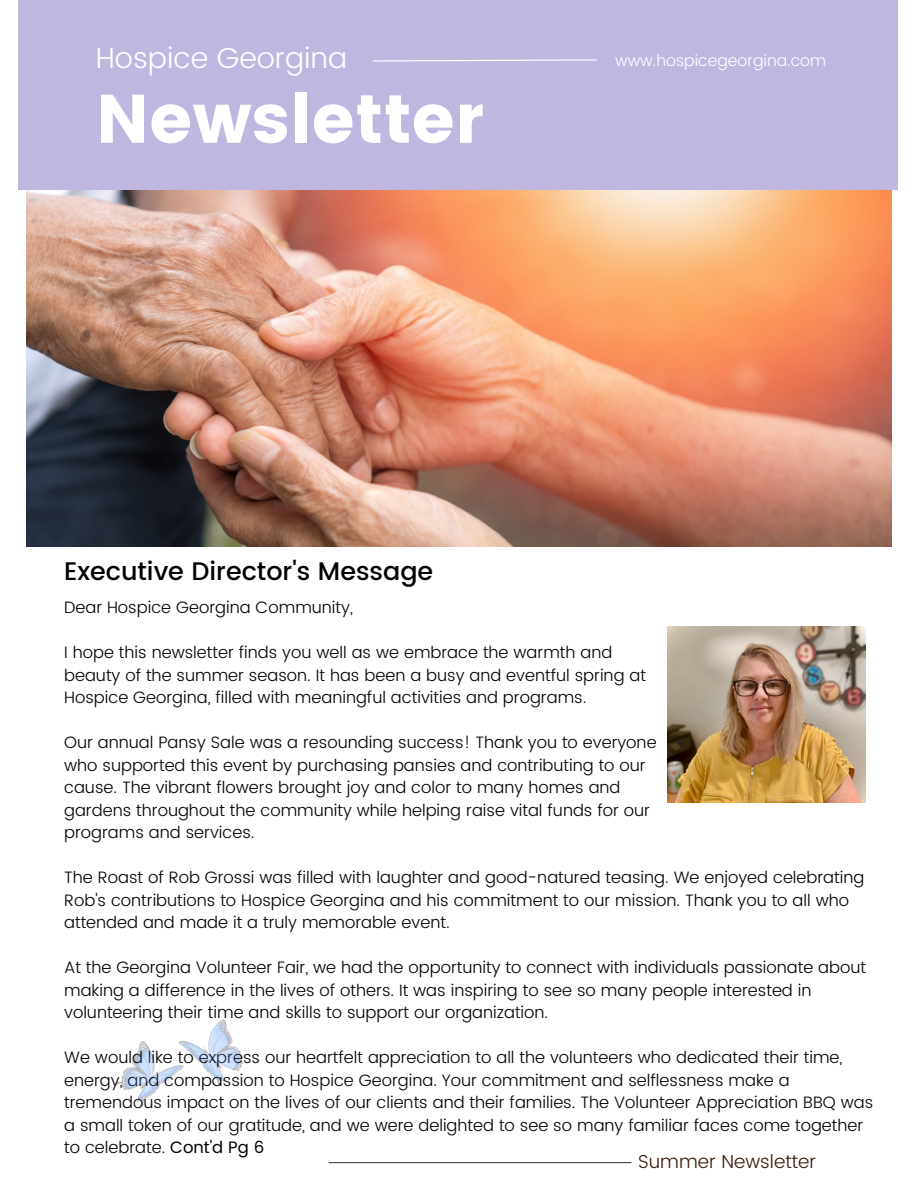
<style>
.page{position:relative;width:918px;height:1188px;background:#fff}
.page>*{position:absolute;margin:0;border:0;box-sizing:border-box;transform-origin:0 0}
.t1{font:68.4px "Poppins";color:#fff}
.t2{font:300 28.8px "Poppins";color:#fff}
.t3{font:500 25.35px "Poppins";color:#000}
.t4{font:300 18.75px "Poppins";color:#3c1a0c}
.t5{font:300 16.5px/22.5px "Poppins";color:#000}
.t6{font:300 15.9px "Poppins";color:#fff}
.s1{font-weight:400}
</style>
<div class="page">
<img style="left:26px;top:190px;width:865px;height:356px">
<div style="left:18px;top:0;width:880px;height:190px;background:#c0b7e1"></div>
<svg style="left:373px;top:59px;width:224px;height:3px"></svg>
<hr style="left:329px;top:1162px;width:302px;height:1px;background:#3e4e40">
<img style="left:116px;top:1019px;width:126px;height:87px">
<img style="left:668px;top:627px;width:198px;height:175px">
<p class="t2" style="left:96px;top:42px;width:253px">Hospice Georgina</p>
<p class="t1" style="left:96px;top:79px;width:389px">Newsletter</p>
<p class="t6" style="left:615px;top:51px;width:213px">www.hospicegeorgina.com</p>
<p class="t3" style="left:64px;top:556px;width:371px">Executive Director's Message</p>
<p class="t5" style="left:64px;top:596px;width:290px">Dear Hospice Georgina Community,</p>
<p class="t5" style="left:64px;top:641px;width:550px">I hope this newsletter finds you well as we embrace the warmth and</p>
<p class="t5" style="left:64px;top:664px;width:583px">beauty of the summer season. It has been a busy and eventful spring at</p>
<p class="t5" style="left:64px;top:686px;width:524px">Hospice Georgina, filled with meaningful activities and programs.</p>
<p class="t5" style="left:64px;top:731px;width:594px">Our annual Pansy Sale was a resounding success! Thank you to everyone</p>
<p class="t5" style="left:64px;top:754px;width:583px">who supported this event by purchasing pansies and contributing to our</p>
<p class="t5" style="left:64px;top:776px;width:558px">cause. The vibrant flowers brought joy and color to many homes and</p>
<p class="t5" style="left:64px;top:799px;width:587px">gardens throughout the community while helping raise vital funds for our</p>
<p class="t5" style="left:64px;top:821px;width:192px">programs and services.</p>
<p class="t5" style="left:64px;top:866px;width:802px">The Roast of Rob Grossi was filled with laughter and good-natured teasing. We enjoyed celebrating<br>Rob's contributions to Hospice Georgina and his commitment to our mission. Thank you to all who attended and made it a truly memorable event.</p>
<p class="t5" style="left:64px;top:956px;width:803px">At the Georgina Volunteer Fair, we had the opportunity to connect with individuals passionate about making a difference in the lives of others. It was inspiring to see so many people interested in volunteering their time and skills to support our organization.</p>
<p class="t5" style="left:64px;top:1046px;width:811px">We would like to express our heartfelt appreciation to all the volunteers who dedicated their time, energy, and compassion to Hospice Georgina. Your commitment and selflessness make a tremendous impact on the lives of our clients and their families. The Volunteer Appreciation BBQ was a small token of our gratitude, and we were delighted to see so many familiar faces come together to celebrate. <span class="s1">Cont'd Pg 6</span></p>
<p class="t4" style="left:638px;top:1150px;width:179px">Summer Newsletter</p>
</div>
